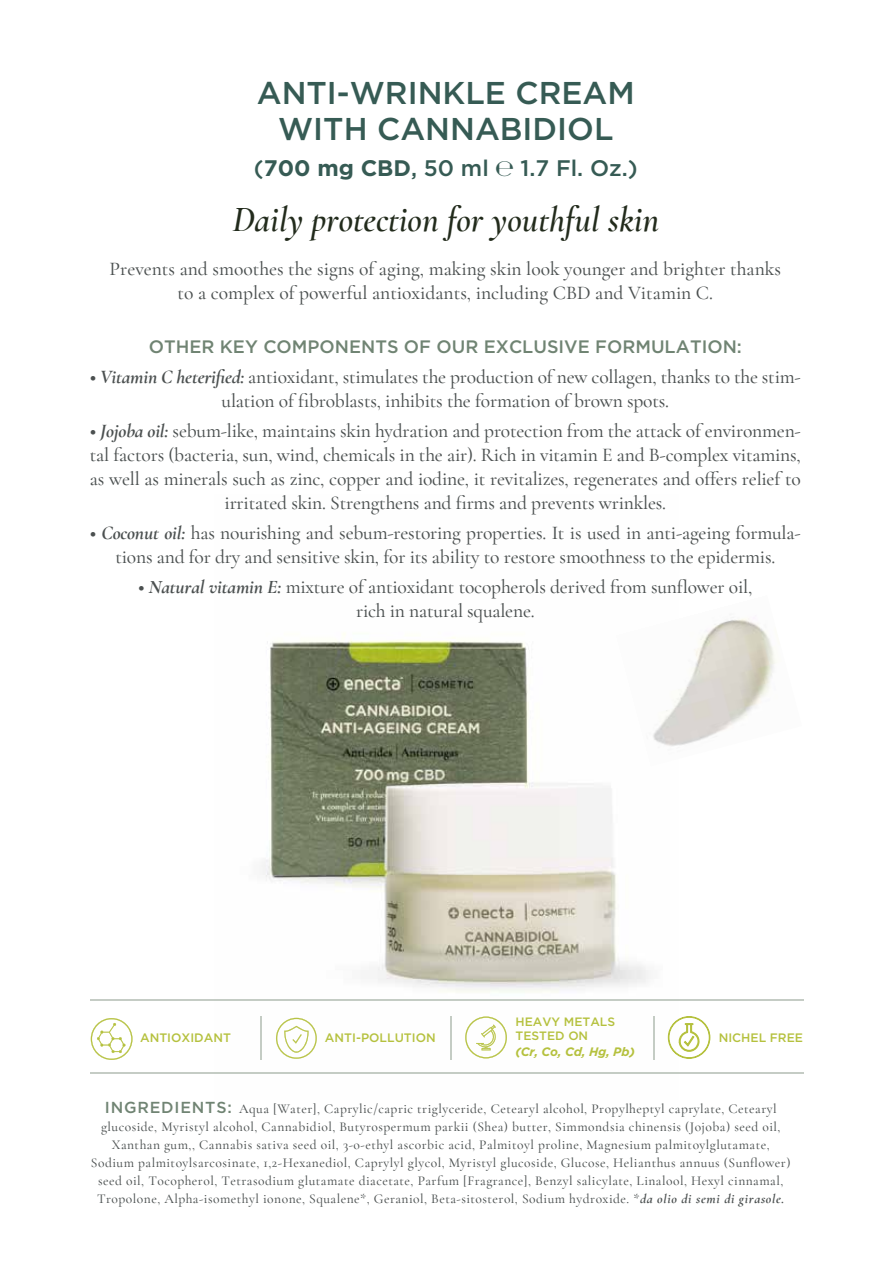
<style>
.page{position:relative;width:893px;height:1263px;background:#fff}
.page>*{position:absolute;margin:0;border:0;box-sizing:border-box;transform-origin:0 0}
.t1{font:italic 600 35.4px "Cormorant";color:#222b1c}
.t2{font:500 31.5px/36px "Gotham HTF";color:#365b54;text-align:center}
.t3{font:500 22.5px "Gotham HTF";color:#365b54}
.t4{font:500 19.5px/24px "Cormorant Garamond";letter-spacing:-.01em;color:#4b5050;text-align:center}
.t5{font:500 18px "Gotham HTF";color:#708473}
.t6{font:500 13.5px/18px "Cormorant Garamond";letter-spacing:.035em;color:#4b5050;text-align:center}
.t7{font:500 12.3px "Gotham HTF";color:#b5c13e}
.t8{font:italic 700 12.3px "Gotham HTF";letter-spacing:-.015em;color:#b5c13e}
.t9{font:500 12.15px/13.4px "Gotham HTF";color:#b5c13e}
.s1{font-weight:700}
.s2{font-family:"Myriad Pro";font-weight:400}
.s3{font-weight:700;font-style:italic}
.s4{font-family:"Gotham HTF";font-size:15.9px;color:#708473}
</style>
<div class="page">
<img style="left:214px;top:633px;width:465px;height:427px">
<svg style="left:465px;top:1016px;width:42px;height:42px"></svg>
<hr style="left:260px;top:1017px;width:1px;height:43px;background:#4f674f">
<hr style="left:450px;top:1017px;width:1px;height:43px;background:#4f674f">
<svg style="left:91px;top:1018px;width:42px;height:42px"></svg>
<svg style="left:276px;top:1018px;width:41px;height:41px"></svg>
<hr style="left:653px;top:1017px;width:2px;height:43px;background:#4f674f">
<svg style="left:668px;top:1016px;width:42px;height:43px"></svg>
<hr style="left:90px;top:1072px;width:713px;height:2px;background:#4f674f">
<hr style="left:90px;top:999px;width:713px;height:1px;background:#4f674f">
<img style="left:616px;top:617px;width:160px;height:149px">
<h2 class="t2" style="left:257px;top:74px;width:380px">ANTI-WRINKLE CREAM<br>WITH CANNABIDIOL</h2>
<p class="t3" style="left:254px;top:155px;width:385px">(<span class="s1">700 mg CBD</span>, 50 ml <span class="s2">℮</span> 1.7 Fl. Oz.)</p>
<h1 class="t1" style="left:232px;top:198px;width:428px">Daily protection for youthful skin</h1>
<p class="t4" style="left:110px;top:257px;width:673px">Prevents and smoothes the signs of aging, making skin look younger and brighter thanks to a complex of powerful antioxidants, including CBD and Vitamin C.</p>
<p class="t5" style="left:149px;top:336px;width:595px">OTHER KEY COMPONENTS OF OUR EXCLUSIVE FORMULATION:</p>
<p class="t4" style="left:90px;top:365px;width:712px"><span class="s3">• Vitamin C heterified:</span> antioxidant, stimulates the production of new collagen, thanks to the stim&shy;ulation of fibroblasts, inhibits the formation of brown spots.</p>
<p class="t4" style="left:90px;top:419px;width:712px"><span class="s3">• Jojoba oil:</span> sebum-like, maintains skin hydration and protection from the attack of environmen&shy;tal factors (bacteria, sun, wind, chemicals in the air). Rich in vitamin E and B-complex vitamins, as well as minerals such as zinc, copper and iodine, it revitalizes, regenerates and offers relief to irritated skin. Strengthens and firms and prevents wrinkles.</p>
<p class="t4" style="left:90px;top:521px;width:712px"><span class="s3">• Coconut oil:</span> has nourishing and sebum-restoring properties. It is used in anti-ageing formula&shy;tions and for dry and sensitive skin, for its ability to restore smoothness to the epidermis.</p>
<p class="t4" style="left:138px;top:575px;width:616px"><span class="s3">• Natural vitamin E:</span> mixture of antioxidant tocopherols derived from sunflower oil, rich in natural squalene.</p>
<p class="t9" style="left:515px;top:1015px;width:101px">HEAVY METALS<br>TESTED ON</p>
<p class="t8" style="left:515px;top:1044px;width:121px">(Cr, Co, Cd, Hg, Pb)</p>
<p class="t7" style="left:140px;top:1030px;width:92px">ANTIOXIDANT</p>
<p class="t7" style="left:325px;top:1030px;width:112px">ANTI-POLLUTION</p>
<p class="t7" style="left:719px;top:1030px;width:86px">NICHEL FREE</p>
<p class="t6" style="left:91px;top:1099px;width:701px"><span class="s4">INGREDIENTS:</span> Aqua [Water], Caprylic/capric triglyceride, Cetearyl alcohol, Propylheptyl caprylate, Cetearyl glucoside, Myristyl alcohol, Cannabidiol, Butyrospermum parkii (Shea) butter, Simmondsia chinensis (Jojoba) seed oil, Xanthan gum,, Cannabis sativa seed oil, 3-o-ethyl ascorbic acid, Palmitoyl proline, Magnesium palmitoylglutamate, Sodium palmitoylsarcosinate, 1,2-Hexanediol, Caprylyl glycol, Myristyl glucoside, Glucose, Helianthus annuus (Sunflower) seed oil, Tocopherol, Tetrasodium glutamate diacetate, Parfum [Fragrance], Benzyl salicylate, Linalool, Hexyl cinnamal, Tropolone, Alpha-isomethyl ionone, Squalene*, Geraniol, Beta-sitosterol, Sodium hydroxide. *<span class="s3">da olio di semi di girasole.</span></p>
</div>
